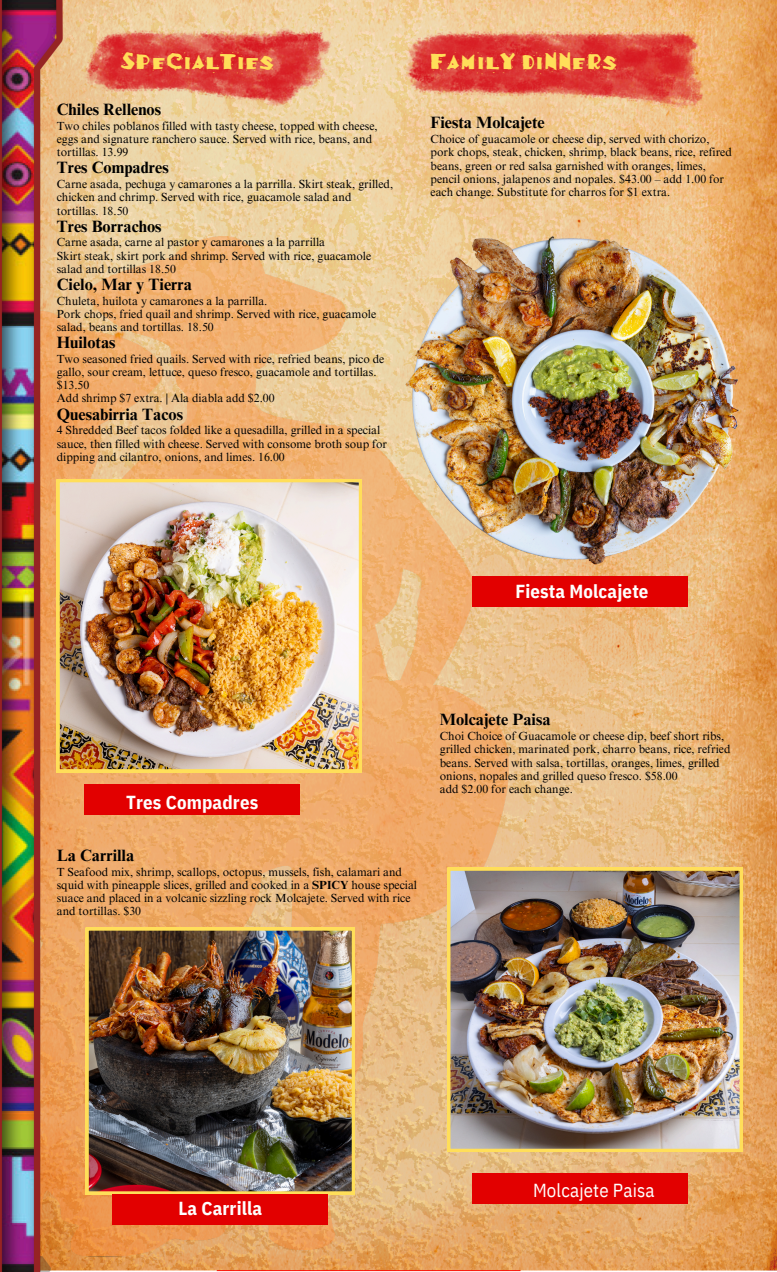
<style>
.page{position:relative;width:777px;height:1272px;background:#fff}
.page>*{position:absolute;margin:0;border:0;box-sizing:border-box;transform-origin:0 0}
.t1{font:26.4px "Burrito One";color:#ffde59}
.t2{font:700 18.8px "IBM Plex Sans Cond";letter-spacing:.01em;color:#fffffe}
.t3{font:18.8px "IBM Plex Sans Cond";letter-spacing:.01em;color:#fffffe}
.t4{font:700 16.4px "Times NRMT Pro";color:#000}
.t5{font:11.76px/13.2px "Times NRMT Pro";color:#000}
.s1{font-weight:700}
</style>
<div class="page">
<img style="left:63px;top:0;width:713px;height:1271px">
<img style="left:63px;top:237px;width:445px;height:1034px">
<img style="left:0;top:0;width:63px;height:1271px">
<img style="left:84px;top:25px;width:621px;height:84px">
<div style="left:472px;top:576px;width:215px;height:31px;background:#e20000"></div>
<div style="left:472px;top:1173px;width:215px;height:30px;background:#e20000"></div>
<div style="left:84px;top:784px;width:216px;height:30px;background:#e20000"></div>
<img style="left:57px;top:479px;width:305px;height:293px">
<img style="left:86px;top:927px;width:268px;height:267px">
<div style="left:113px;top:1194px;width:215px;height:30px;background:#e20000"></div>
<img style="left:383px;top:226px;width:380px;height:369px">
<img style="left:447px;top:867px;width:295px;height:284px">
<p class="t1" style="left:120px;top:47px;width:155px">SPECIALTIES</p>
<p class="t1" style="left:430px;top:47px;width:188px">FAMILY DINNERS</p>
<p class="t4" style="left:57px;top:103px;width:106px">Chiles Rellenos</p>
<p class="t5" style="left:57px;top:121px;width:322px">Two chiles poblanos filled with tasty cheese, topped with cheese,</p>
<p class="t5" style="left:57px;top:134px;width:317px">eggs and signature ranchero sauce. Served with rice, beans, and</p>
<h1 class="t5" style="left:57px;top:147px;width:73px">tortillas. 13.99</h1>
<h1 class="t4" style="left:57px;top:162px;width:113px">Tres Compadres</h1>
<p class="t5" style="left:57px;top:179px;width:338px">Carne asada, pechuga y camarones a la parrilla. Skirt steak, grilled,</p>
<p class="t5" style="left:57px;top:192px;width:296px">chicken and chrimp. Served with rice, guacamole salad and</p>
<p class="t5" style="left:57px;top:205px;width:73px">tortillas. 18.50</p>
<p class="t4" style="left:57px;top:220px;width:106px">Tres Borrachos</p>
<p class="t5" style="left:57px;top:237px;width:270px">Carne asada, carne al pastor y camarones a la parrilla</p>
<p class="t5" style="left:57px;top:250px;width:316px">Skirt steak, skirt pork and shrimp. Served with rice, guacamole</p>
<p class="t5" style="left:57px;top:264px;width:121px">salad and tortillas 18.50</p>
<p class="t4" style="left:57px;top:278px;width:137px">Cielo, Mar y Tierra</p>
<p class="t5" style="left:57px;top:295px;width:212px">Chuleta, huilota y camarones a la parrilla.</p>
<p class="t5" style="left:57px;top:309px;width:321px">Pork chops, fried quail and shrimp. Served with rice, guacamole</p>
<p class="t5" style="left:57px;top:322px;width:158px">salad, beans and tortillas. 18.50</p>
<p class="t4" style="left:57px;top:336px;width:60px">Huilotas</p>
<p class="t5" style="left:57px;top:354px;width:329px">Two seasoned fried quails. Served with rice, refried beans, pico de gallo, sour cream, lettuce, queso fresco, guacamole and tortillas. $13.50</p>
<p class="t5" style="left:57px;top:393px;width:219px">Add shrimp $7 extra. | Ala diabla add $2.00</p>
<p class="t4" style="left:57px;top:408px;width:128px">Quesabirria Tacos</p>
<p class="t5" style="left:57px;top:425px;width:325px">4 Shredded Beef tacos folded like a quesadilla, grilled in a special</p>
<p class="t5" style="left:57px;top:438px;width:332px">sauce, then filled with cheese. Served with consome broth soup for</p>
<p class="t5" style="left:57px;top:451px;width:229px">dipping and cilantro, onions, and limes. 16.00</p>
<p class="t4" style="left:430px;top:117px;width:116px">Fiesta Molcajete</p>
<p class="t5" style="left:430px;top:134px;width:303px">Choice of guacamole or cheese dip, served with chorizo, pork chops, steak, chicken, shrimp, black beans, rice, refired beans, green or red salsa garnished with oranges, limes, pencil onions, jalapenos and nopales. $43.00 – add 1.00 for each change. Substitute for charros for $1 extra.</p>
<p class="t2" style="left:515px;top:579px;width:134px">Fiesta Molcajete</p>
<p class="t2" style="left:126px;top:789px;width:134px">Tres Compadres</p>
<p class="t4" style="left:57px;top:849px;width:79px">La Carrilla</p>
<p class="t5" style="left:57px;top:866px;width:362px">T Seafood mix, shrimp, scallops, octopus, mussels, fish, calamari and squid with pineapple slices, grilled and cooked in a <span class="s1">SPICY</span> house special suace and placed in a volcanic sizzling rock Molcajete. Served with rice and tortillas. $30</p>
<h2 class="t4" style="left:439px;top:713px;width:112px">Molcajete Paisa</h2>
<p class="t5" style="left:439px;top:731px;width:292px">Choi Choice of Guacamole or cheese dip, beef short ribs, grilled chicken, marinated pork, charro beans, rice, refried beans. Served with salsa, tortillas, oranges, limes, grilled onions, nopales and grilled queso fresco. $58.00</p>
<p class="t5" style="left:439px;top:783px;width:135px">add $2.00 for each change.</p>
<p class="t2" style="left:178px;top:1196px;width:85px">La Carrilla</p>
<p class="t3" style="left:533px;top:1178px;width:123px">Molcajete Paisa</p>
</div>
